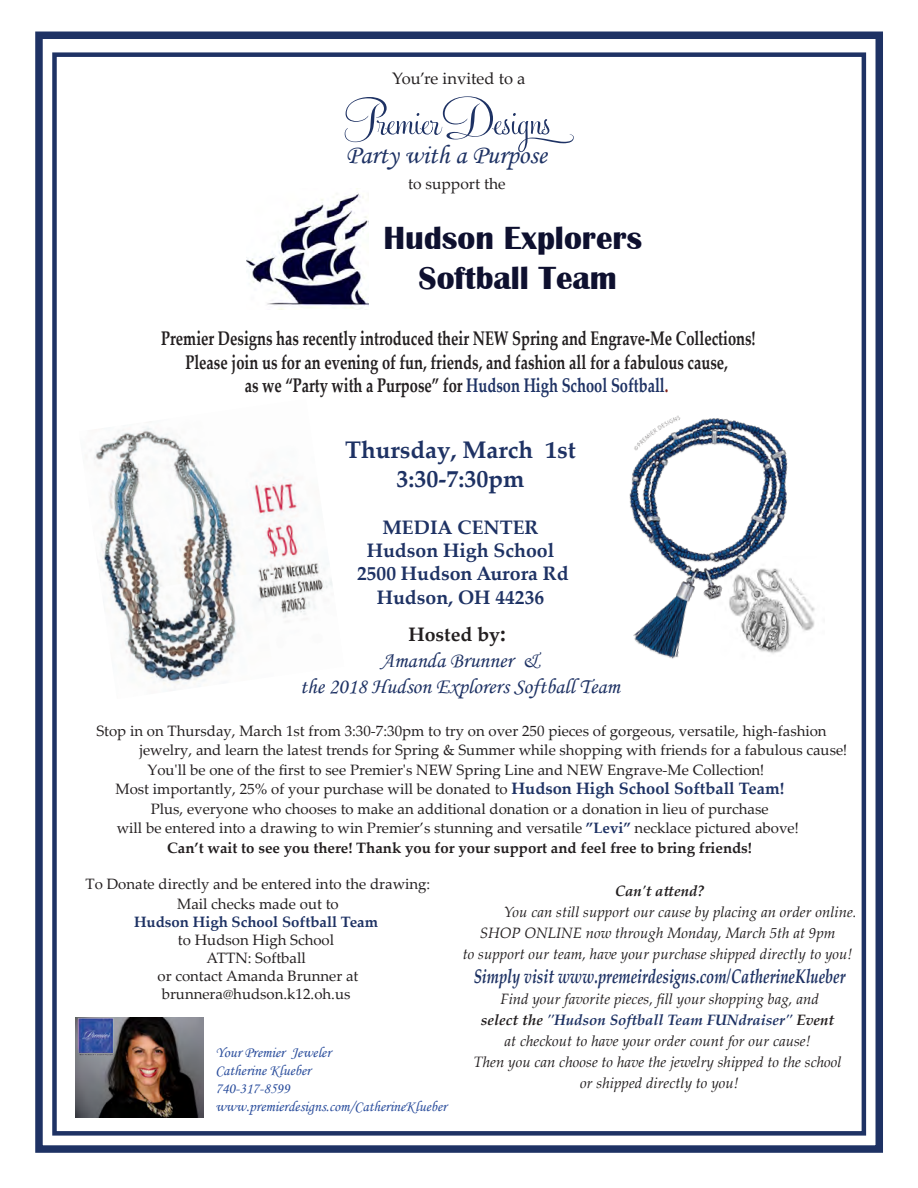
<style>
.page{position:relative;width:918px;height:1188px;background:#fff}
.page>*{position:absolute;margin:0;border:0;box-sizing:border-box;transform-origin:0 0}
.t1{font:700 33px/39.6px "Britannic";color:#0e102f;text-align:center}
.t2{font:26.7px "Monotype Corsiva";color:#1e3264}
.t3{font:700 24px/28.8px "Palatino Linotype";color:#1e3264;text-align:center}
.t4{font:21.6px/26px "Monotype Corsiva";color:#1e3264;text-align:center}
.t5{font:700 19.8px/23.7px "Palatino Linotype";color:#231f20;text-align:center;scale:.74 1}
.t6{font:italic 700 19.8px "Palatino Linotype";color:#1e3264;scale:.74 1}
.t7{font:700 19.5px/23.4px "Palatino Linotype";color:#1e3264;text-align:center}
.t8{font:700 19.5px "Palatino Linotype";color:#231f20}
.t9{font:16.5px "Palatino Linotype";color:#231f20}
.t10{font:15.6px "Palatino Linotype";color:#231f20}
.t11{font:15px/18px "Palatino Linotype";color:#231f20;text-align:center}
.t12{font:italic 15px/21px "Palatino Linotype";color:#231f20;text-align:center}
.t13{font:15px/18px "Monotype Corsiva";color:#2a4d9c}
.t14{font:700 15px "Palatino Linotype";color:#231f20}
.t15{font:700 15px "Palatino Linotype";color:#1e3264}
.t16{font:italic 700 15px "Palatino Linotype";color:#231f20}
.s1{font-style:inherit}
.s2{color:#1e3264}
.s3{color:#7e2117}
.s4{font-size:22.95px}
.s5{font-weight:700;font-size:16.5px;color:#1e3264}
.s6{font-weight:700;color:#1e3264}
.s7{font-weight:700}
</style>
<div class="page">
<img style="left:76px;top:1017px;width:128px;height:100px">
<div style="left:52px;top:52px;width:814px;height:1084px;border:4px solid #1e3264"></div>
<div style="left:35px;top:32px;width:848px;height:1121px;border:8px solid #1e3264"></div>
<svg style="left:345px;top:96px;width:229px;height:56px"></svg>
<img style="left:75px;top:1017px;width:42px;height:42px">
<img style="left:247px;top:188px;width:121px;height:122px">
<img style="left:94px;top:427px;width:238px;height:263px">
<img style="left:629px;top:415px;width:186px;height:244px">
<p class="t9" style="left:392px;top:67px;width:135px">You’re invited to a</p>
<h2 class="t2" style="left:346px;top:139px;width:203px">Party with a Purpose</h2>
<p class="t10" style="left:408px;top:173px;width:99px">to support the</p>
<h1 class="t1" style="left:384px;top:219px;width:260px">Hudson Explorers<br>Softball Team</h1>
<h3 class="t5" style="left:161px;top:326px;width:805px">Premier Designs has recently introduced their NEW Spring and Engrave-Me Collections!<br>Please join us for an evening of fun, friends<span class="s1">,</span> and fashion all for a fabulous cause,<br>as we “Party with a Purpose” for <span class="s2">Hudson High School Softball</span><span class="s3">.</span></h3>
<h3 class="t3" style="left:345px;top:435px;width:232px">Thursday, March 1st<br>3:30-7:30pm</h3>
<h3 class="t7" style="left:357px;top:515px;width:213px">MEDIA CENTER<br>Hudson High School<br>2500 Hudson Aurora Rd<br>Hudson, OH 44236</h3>
<h3 class="t8" style="left:409px;top:621px;width:99px">Hosted by<span class="s4">:</span></h3>
<h3 class="t4" style="left:300px;top:648px;width:321px">Amanda Brunner &amp;<br>the 2018 Hudson Explorers Softball Team</h3>
<p class="t11" style="left:96px;top:721px;width:732px">Stop in on Thursday, March 1st from 3:30-7:30pm to try on over 250 pieces of gorgeous, versatile<span class="s1">,</span> high-fashion</p>
<p class="t11" style="left:140px;top:740px;width:709px">jewelry, <span class="s1">and</span> learn the latest trends for Spring &amp; Summer <span class="s1">while</span> shop<span class="s1">ping</span> with friends for a fabulous cause!</p>
<p class="t11" style="left:147px;top:760px;width:619px">You'll be one of the first to see Premier's NEW Spring Line and NEW Engrave-Me Collection!</p>
<p class="t11" style="left:115px;top:780px;width:670px">Most importantly, 25% of your purchase will be donated to <span class="s5">Hudson High School Softball Team!</span></p>
<p class="t11" style="left:151px;top:799px;width:619px">Plus, everyone who chooses to make an additional donation or a donation in lieu of purchase</p>
<p class="t11" style="left:117px;top:819px;width:684px">will be entered into a drawing to win Premier’s stunning and versatile <span class="s6">”Levi”</span> necklace pictured above!</p>
<p class="t14" style="left:167px;top:837px;width:587px">Can’t wait to see you there! Thank you for your support and feel free to bring friends!</p>
<p class="t11" style="left:86px;top:874px;width:346px;line-height:19.5px">To Donate directly and be entered into the drawing:<br>Mail checks made out to</p>
<p class="t15" style="left:134px;top:911px;width:245px">Hudson High School Softball Team</p>
<p class="t11" style="left:157px;top:930px;width:203px">to Hudson High School<br>ATTN: Softball<br>or contact Amanda Brunner at brunnera@hudson.k12.oh.us</p>
<p class="t13" style="left:215px;top:1043px;width:233px">Your Premier Jeweler<br>Catherine Klueber<br>740-317-8599 www.premierdesigns.com/CatherineKlueber</p>
<p class="t16" style="left:615px;top:881px;width:91px">Can't attend?</p>
<p class="t12" style="left:504px;top:901px;width:354px">You can still support our ca<span class="s1">u</span>se by placing an order <span class="s1">online</span>.</p>
<p class="t12" style="left:480px;top:922px;width:357px">SHOP ONLINE now through Monday, March 5th at 9pm</p>
<p class="t12" style="left:463px;top:943px;width:391px">to support our team, have your purchase shipped directly to you!</p>
<h3 class="t6" style="left:474px;top:962px;width:504px">Simply visit www.premeirdesigns.com/CatherineKlueber</h3>
<p class="t12" style="left:474px;top:988px;width:370px">Find your favorite pieces, fill your shopping bag<span class="s1">,</span> and<br><span class="s7">select the</span> <span class="s6">"Hudson Softball Team FUNdraiser"</span> <span class="s7">Event </span>at checkout to have your order count for our cause!<br>Then you can choose to have the jewelry shipped to the school or shipped <span class="s1">directly</span> to you!</p>
</div>
